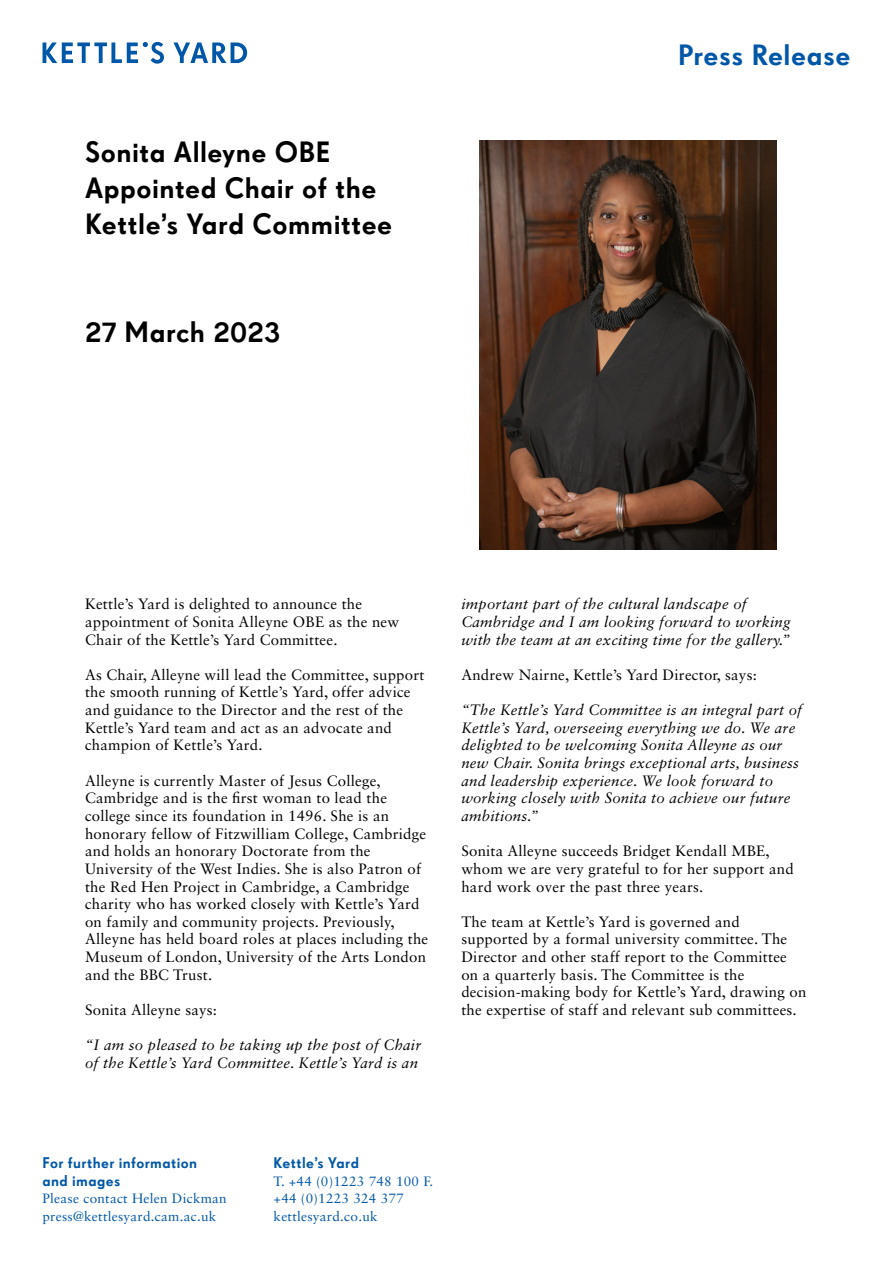
<style>
.page{position:relative;width:893px;height:1263px;background:#fff}
.page>*{position:absolute;margin:0;border:0;box-sizing:border-box;transform-origin:0 0}
.t1{font:500 28.5px/36px "KY Super Grotesk";letter-spacing:.015em;color:#000}
.t2{font:500 28.5px "KY Super Grotesk";letter-spacing:.02em;color:#0057a8}
.t3{font:15px/17.7px "Sabon LT Std";letter-spacing:.015em;color:#000}
.t4{font:italic 15px/17.7px "Sabon LT Std";letter-spacing:.015em;color:#000}
.t5{font:500 15px/17.7px "KY Super Grotesk";letter-spacing:.025em;color:#0057a8}
.t6{font:13.5px/17.7px "Sabon LT Std";letter-spacing:.02em;color:#0057a8}
</style>
<div class="page">
<svg style="left:43px;top:42px;width:121px;height:22px"></svg>
<svg style="left:173px;top:42px;width:74px;height:21px"></svg>
<img style="left:480px;top:140px;width:297px;height:409px">
<h1 class="t1" style="left:85px;top:134px;width:309px">Sonita Alleyne OBE<br>Appointed Chair of the<br>Kettle’s Yard Committee</h1>
<h1 class="t1" style="left:85px;top:314px;width:197px">27 March 2023</h1>
<h1 class="t2" style="left:678px;top:38px;width:174px">Press Release</h1>
<p class="t3" style="left:85px;top:595px;width:316px">Kettle’s Yard is delighted to announce the appointment of Sonita Alleyne OBE as the new<br>Chair of the Kettle’s Yard Committee.</p>
<p class="t3" style="left:85px;top:666px;width:341px">As Chair, Alleyne will lead the Committee, support the smooth running of Kettle’s Yard, offer advice and guidance to the Director and the rest of the Kettle’s Yard team and act as an advocate and champion of Kettle’s Yard.</p>
<p class="t3" style="left:85px;top:771px;width:345px">Alleyne is currently Master of Jesus College, Cambridge and is the first woman to lead the college since its foundation in 1496. She is an honorary fellow of Fitzwilliam College, Cambridge and holds an honorary Doctorate from the University of the West Indies. She is also Patron of the Red Hen Project in Cambridge, a Cambridge charity who has worked closely with Kettle’s Yard on family and community projects. Previously, Alleyne has held board roles at places including the Museum of London, University of the Arts London and the BBC Trust.</p>
<p class="t3" style="left:85px;top:1001px;width:134px">Sonita Alleyne says:</p>
<p class="t4" style="left:85px;top:1036px;width:338px">“I am so pleased to be taking up the post of Chair of the Kettle’s Yard Committee. Kettle’s Yard is an</p>
<p class="t4" style="left:461px;top:595px;width:331px">important part of the cultural landscape of<br>Cambridge and I am looking forward to working with the team at an exciting time for the gallery.”</p>
<p class="t3" style="left:461px;top:666px;width:297px">Andrew Nairne, Kettle’s Yard Director, says:</p>
<p class="t4" style="left:461px;top:701px;width:342px">“The Kettle’s Yard Committee is an integral part of Kettle’s Yard, overseeing everything we do. We are delighted to be welcoming Sonita Alleyne as our new Chair. Sonita brings exceptional arts, business and leadership experience. We look forward to working closely with Sonita to achieve our future ambitions.”</p>
<p class="t3" style="left:461px;top:842px;width:334px">Sonita Alleyne succeeds Bridget Kendall MBE, whom we are very grateful to for her support and hard work over the past three years.</p>
<p class="t3" style="left:461px;top:912px;width:346px">The team at Kettle’s Yard is governed and supported by a formal university committee. The Director and other staff report to the Committee on a quarterly basis. The Committee is the decision-making body for Kettle’s Yard, drawing on the expertise of staff and relevant sub committees.</p>
<p class="t5" style="left:43px;top:1154px;width:156px">For further information and images</p>
<p class="t6" style="left:43px;top:1189px;width:186px">Please contact Helen Dickman press@kettlesyard.cam.ac.uk</p>
<p class="t5" style="left:274px;top:1154px;width:87px">Kettle’s Yard</p>
<p class="t6" style="left:274px;top:1172px;width:161px">T. +44 (0)1223 748 100 F. +44 (0)1223 324 377 kettlesyard.co.uk</p>
</div>
